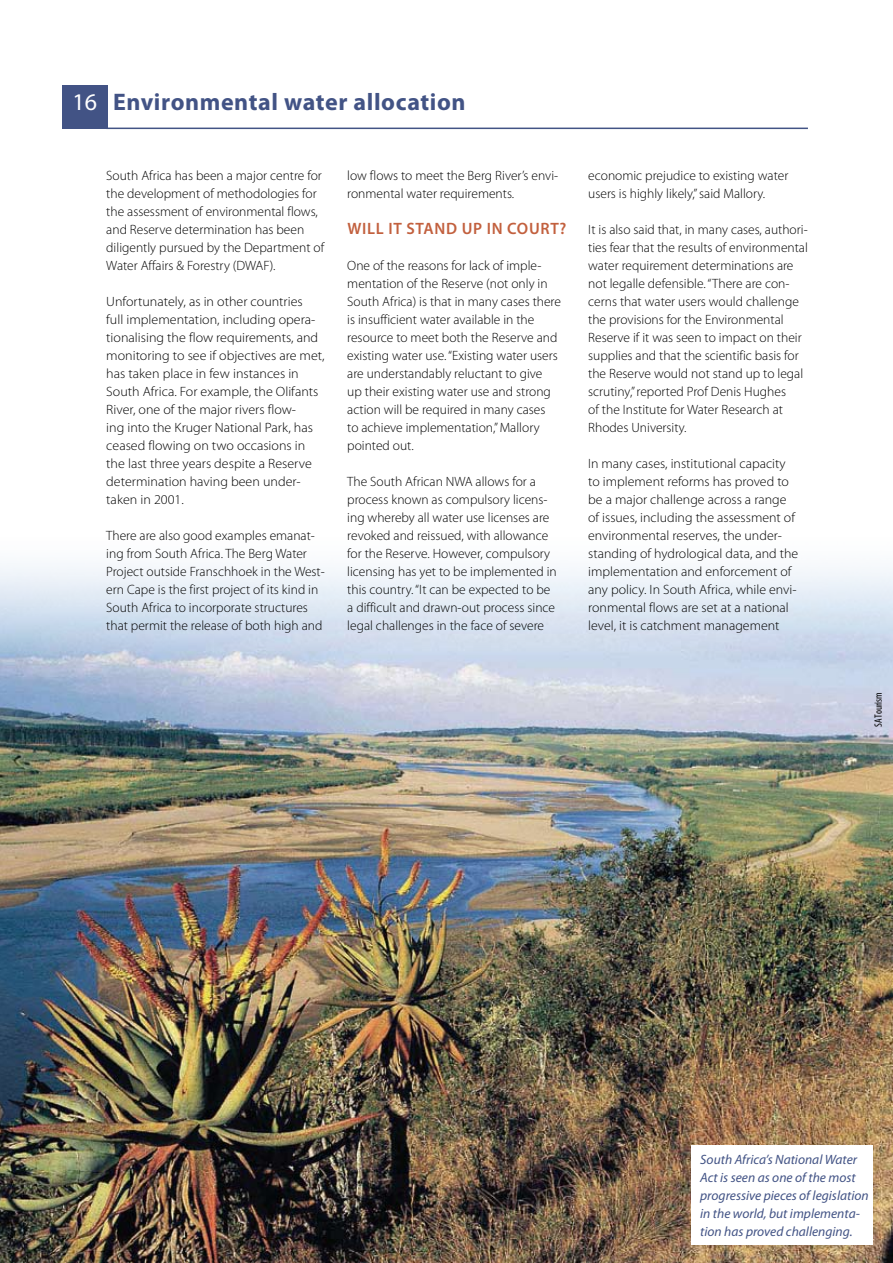
<style>
.page{position:relative;width:893px;height:1263px;background:#fff}
.page>*{position:absolute;margin:0;border:0;box-sizing:border-box;transform-origin:0 0}
.t1{font:700 24px "Myriad Pro";letter-spacing:.025em;color:#425385}
.t2{font:600 16.5px "Myriad Pro";letter-spacing:.045em;color:#c2603e}
.t3{font:300 13.5px/18px "Myriad Pro";color:#000}
.t4{font:300 13.5px/18px "Myriad Pro";color:#000;scale:1.04 1}
.t5{font:italic 13.5px/18px "Myriad Pro";color:#425385}
.t6{font:condensed 10.65px "Myriad Pro";color:#000}
.s1{font-weight:400;color:#fff}
</style>
<div class="page">
<hr style="left:106px;top:128px;width:702px;height:1px;background:#425385">
<div style="left:62px;top:85px;width:45px;height:44px;background:#425385"></div>
<img style="left:0;top:563px;width:893px;height:700px">
<div style="left:692px;top:1145px;width:181px;height:100px;background:#fff"></div>
<h1 class="t1" style="left:72px;top:86px;width:394px"><span class="s1">16</span> Environmental water allocation</h1>
<p class="t3" style="left:106px;top:167px;width:219px">South Africa has been a major centre for the development of methodologies for the assessment of environmental flows, and Reserve determination has been diligently pursued by the Department of Water Affairs &amp; Forestry (DWAF).</p>
<p class="t4" style="left:106px;top:293px;width:212px">Unfortunately, as in other countries<br>full implementation, including opera&shy;tionalising the flow requirements, and monitoring to see if objectives are met, has taken place in few instances in South Africa. For example, the Olifants River, one of the major rivers flow-<br>ing into the Kruger National Park, has ceased flowing on two occasions in the last three years despite a Reserve determination having been under&shy;taken in 2001.</p>
<p class="t3" style="left:106px;top:527px;width:220px">There are also good examples emanat&shy;ing from South Africa. The Berg Water Project outside Franschhoek in the West&shy;ern Cape is the first project of its kind in South Africa to incorporate structures that permit the release of both high and</p>
<p class="t3" style="left:347px;top:167px;width:212px">low flows to meet the Berg River’s envi&shy;ronmental water requirements.</p>
<p class="t2" style="left:347px;top:218px;width:221px">WILL IT STAND UP IN COURT?</p>
<p class="t3" style="left:347px;top:257px;width:215px">One of the reasons for lack of imple&shy;mentation of the Reserve (not only in South Africa) is that in many cases there is insufficient water available in the resource to meet both the Reserve and existing water use. “Existing water users are understandably reluctant to give<br>up their existing water use and strong action will be required in many cases<br>to achieve implementation,” Mallory pointed out.</p>
<p class="t3" style="left:347px;top:473px;width:211px">The South African NWA allows for a process known as compulsory licens&shy;ing whereby all water use licenses are revoked and reissued, with allowance for the Reserve. However, compulsory licensing has yet to be implemented in this country. “It can be expected to be a difficult and drawn-out process since legal challenges in the face of severe</p>
<p class="t3" style="left:588px;top:167px;width:202px">economic prejudice to existing water users is highly likely,” said Mallory.</p>
<p class="t3" style="left:588px;top:221px;width:221px">It is also said that, in many cases, authori&shy;ties fear that the results of environmental water requirement determinations are not legalle defensible. “There are con&shy;cerns that water users would challenge the provisions for the Environmental Reserve if it was seen to impact on their supplies and that the scientific basis for the Reserve would not stand up to legal scrutiny,” reported Prof Denis Hughes<br>of the Institute for Water Research at Rhodes University.</p>
<p class="t3" style="left:588px;top:455px;width:212px">In many cases, institutional capacity to implement reforms has proved to be a major challenge across a range of issues, including the assessment of environmental reserves, the under&shy;standing of hydrological data, and the implementation and enforcement of any policy. In South Africa, while envi&shy;ronmental flows are set at a national level, it is catchment management</p>
<p class="t6" style="left:872px;top:727px;width:36px;rotate:-90deg">SA Tourism</p>
<p class="t5" style="left:700px;top:1151px;width:170px">South Africa’s National Water<br>Act is seen as one of the most progressive pieces of legislation in the world, but implementa&shy;tion has proved challenging.</p>
</div>
